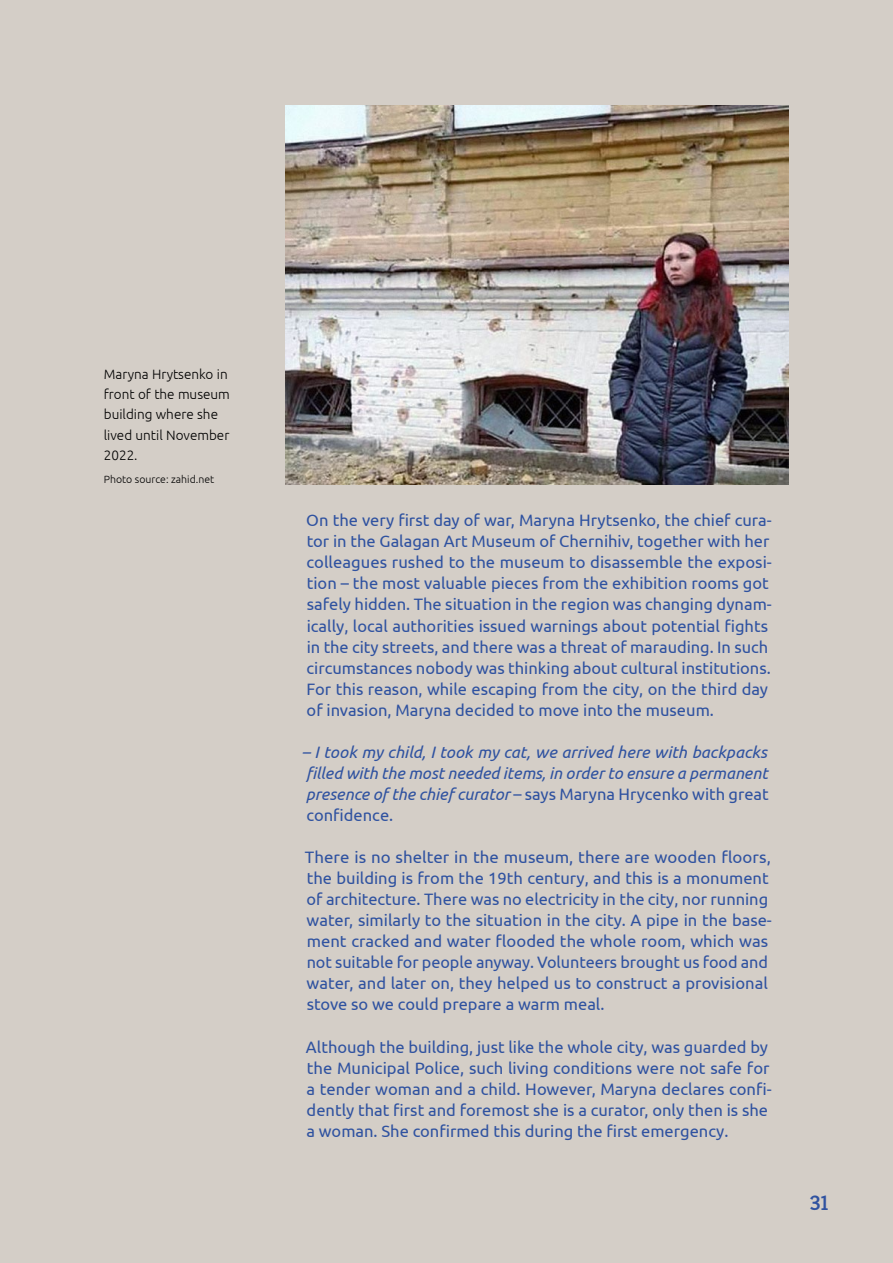
<style>
.page{position:relative;width:893px;height:1263px;background:#d4cec7}
.page>*{position:absolute;margin:0;border:0;box-sizing:border-box;transform-origin:0 0}
.t1{font:500 21px "Kreon";color:#2f52a0}
.body_emphasis{font:16.5px/21px "Ubuntu";color:#2f52a0}
.body_emphasis-2{font:italic 16.5px/21px "Ubuntu";color:#2f52a0;text-align:justify}
.figure_title{font:300 13.5px/20.2px "Ubuntu";color:#000}
.figure_source{font:300 10.5px "Ubuntu";color:#000}
.s1{font-style:normal}
</style>
<div class="page">
<img style="left:286px;top:105px;width:502px;height:379px">
<p class="figure_title" style="left:104px;top:364px;width:128px">Maryna Hrytsenko in front of the museum building where she lived until November<br>2022.</p>
<p class="figure_source" style="left:104px;top:473px;width:112px">Photo source: zahid.net</p>
<p class="body_emphasis" style="left:306px;top:509px;width:467px">On the very first day of war, Maryna Hrytsenko, the chief cura&shy;tor in the Galagan Art Museum of Chernihiv, together with her colleagues rushed to the museum to disassemble the exposi&shy;tion – the most valuable pieces from the exhibition rooms got safely hidden. The situation in the region was changing dynam&shy;ically, local authorities issued warnings about potential fights in the city streets, and there was a threat of marauding. In such circumstances nobody was thinking about cultural institutions.<br>For this reason, while escaping from the city, on the third day of invasion, Maryna decided to move into the museum.</p>
<p class="body_emphasis-2" style="left:302px;top:741px;width:468px">– I took my child, I took my cat, we arrived here with backpacks filled with the most needed items, in order to ensure a permanent presence of the chief curator <span class="s1">– says Maryna Hrycenko with great confidence.</span></p>
<p class="body_emphasis" style="left:305px;top:846px;width:468px">There is no shelter in the museum, there are wooden floors, the building is from the 19th century, and this is a monument of architecture. There was no electricity in the city, nor running water, similarly to the situation in the city. A pipe in the base&shy;ment cracked and water flooded the whole room, which was not suitable for people anyway. Volunteers brought us food and water, and later on, they helped us to construct a provisional stove so we could prepare a warm meal.</p>
<p class="body_emphasis" style="left:306px;top:1035px;width:467px">Although the building, just like the whole city, was guarded by the Municipal Police, such living conditions were not safe for a tender woman and a child. However, Maryna declares confi&shy;dently that first and foremost she is a curator, only then is she a woman. She confirmed this during the first emergency.</p>
<p class="t1" style="left:810px;top:1187px;width:20px">31</p>
</div>
